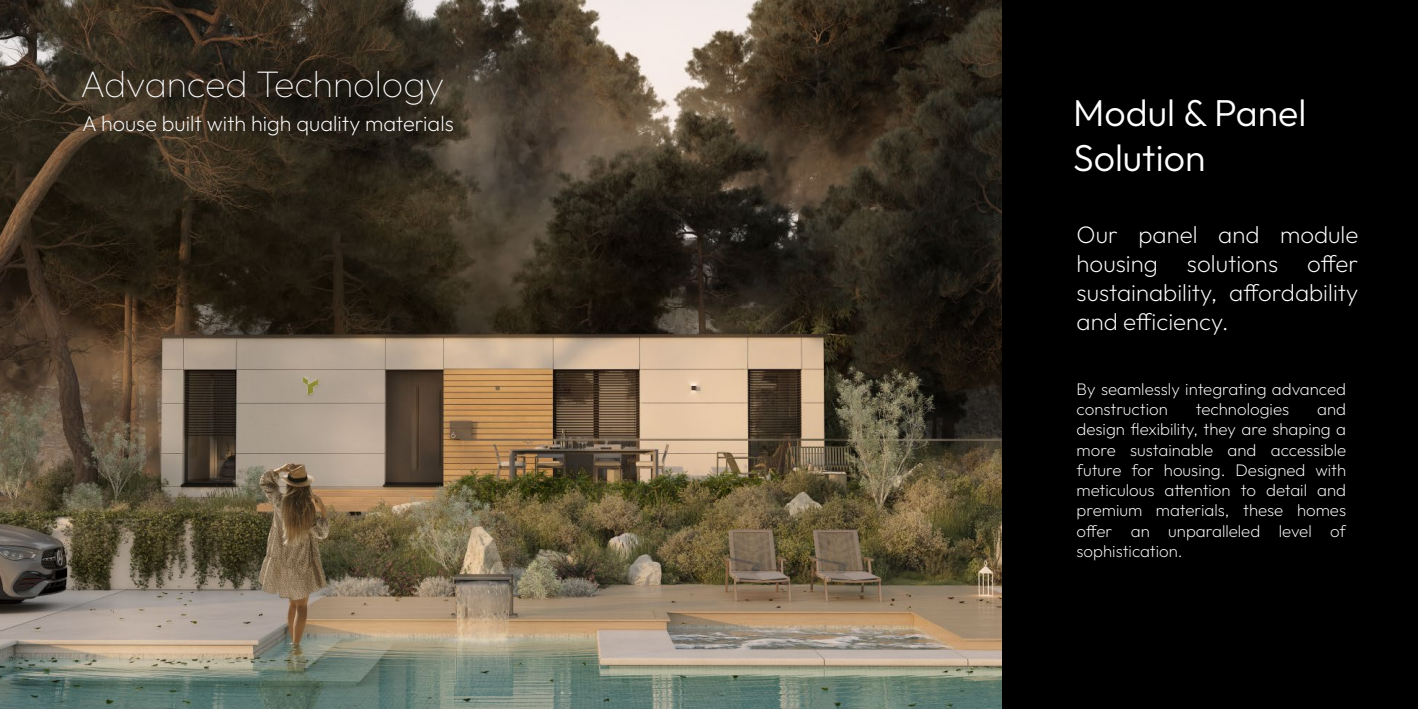
<style>
.page{position:relative;width:1418px;height:709px;background:#fff}
.page>*{position:absolute;margin:0;border:0;box-sizing:border-box;transform-origin:0 0}
.t1{font:300 37.5px/45px "Outfit";color:#fff}
.t2{font:100 37.5px "Outfit";color:#fff}
.t3{font:200 24px/28.8px "Outfit";color:#fff;text-align:justify}
.t4{font:200 21.75px "Outfit";color:#fff}
.t5{font:200 16.75px/20.2px "Outfit";color:#fff}
</style>
<div class="page">
<div style="left:847px;top:0;width:570px;height:709px;background:#000"></div>
<img style="left:0;top:0;width:1001px;height:709px">
<h1 class="t2" style="left:80px;top:62px;width:366px">Advanced Technology</h1>
<p class="t4" style="left:82px;top:111px;width:373px">A house built with high quality materials</p>
<h1 class="t1" style="left:1073px;top:90px;width:234px">Modul &amp; Panel<br>Solution</h1>
<h2 class="t3" style="left:1076px;top:220px;width:283px">Our panel and module housing solutions offer sustainability, affordability and efficiency.</h2>
<p class="t5" style="left:1076px;top:379px;width:271px">By seamlessly integrating advanced construction</p>
<p class="t5" style="left:1076px;top:399px;width:271px;text-align:justify;text-indent:241px">and design flexibility, they are shaping a more sustainable and accessible future for housing. Designed with meticulous attention to detail and premium materials, these homes offer an unparalleled level of sophistication.</p>
<p class="t5" style="left:1195px;top:399px;width:95px">technologies</p>
</div>
